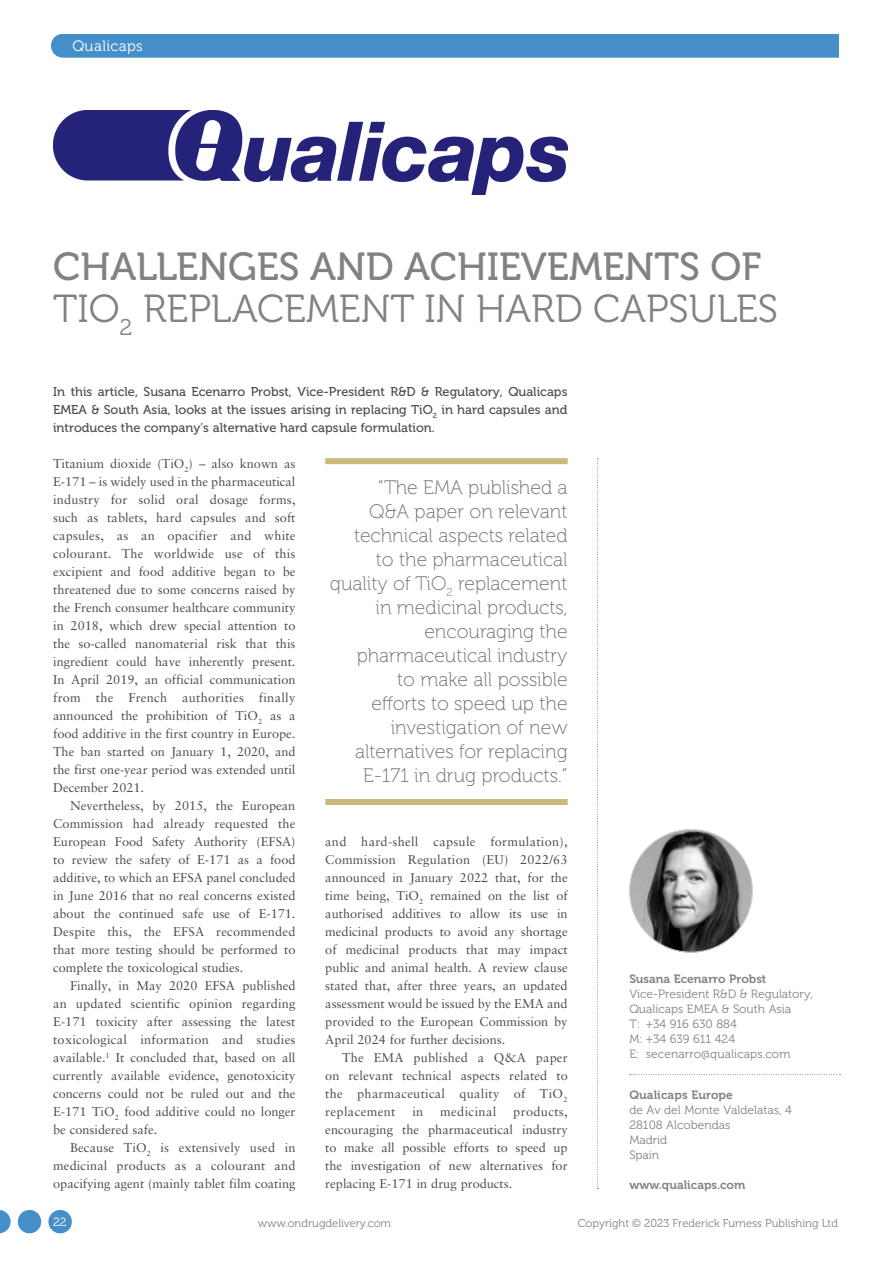
<style>
.page{position:relative;width:893px;height:1263px;background:#fff}
.page>*{position:absolute;margin:0;border:0;box-sizing:border-box;transform-origin:0 0}
.MF_Title{font:39px/42px "Museo 300";color:#808285}
.MF_pullquote{font:19.5px/24px "Museo 100";color:#6c6d70;text-align:right}
.t1{font:15px "Museo 300";letter-spacing:.025em;color:#fff}
.MF_body{font:12.75px/18px "Sabon LT Std";color:#4b4c4d;text-align:justify}
.MF_body_no_indent{font:12.75px/18px "Sabon LT Std";color:#4b4c4d;text-align:justify}
.MF_standfirst{font:12.75px/18px "Museo 500";color:#4b4c4d;text-align:justify}
.MF_body-2{font:12.75px "Sabon LT Std";letter-spacing:.03em;color:#4b4c4d}
.MF_author_box_body{font:12px/15px "Museo 300";color:#808285}
.MF_author_box_body_B{font:12px "Museo 700";color:#808285}
.MF_author_box_body_U{font:12px "Museo 300";letter-spacing:.01em;color:#808285}
.t2{font:12px "Museo 300";color:#fff}
.t3{font:11.25px "Museo 300";color:#808285}
.s1{font-family:"Museo 500"}
.s2{font-family:"Museo 700"}
</style>
<div class="page">
<div style="left:325px;top:458px;width:243px;height:6px;background:#cab87e"></div>
<div style="left:325px;top:799px;width:243px;height:6px;background:#cab87e"></div>
<svg style="left:597px;top:458px;width:1px;height:731px"></svg>
<div style="left:51px;top:34px;width:788px;height:23px;background:#448fc9"></div>
<img style="left:53px;top:111px;width:515px;height:83px">
<svg style="left:630px;top:1074px;width:210px;height:1px"></svg>
<img style="left:629px;top:829px;width:124px;height:123px;border-radius:62px">
<div style="left:48px;top:1210px;width:24px;height:23px;background:#448fc9;border-radius:50%"></div>
<div style="left:18px;top:1210px;width:23px;height:23px;background:#448fc9;border-radius:50%"></div>
<svg style="left:0;top:1210px;width:11px;height:23px"></svg>
<p class="t1" style="left:72px;top:37px;width:72px">Qualicaps</p>
<p class="t1" style="left:72px;top:37px;width:103px">H&amp;T Presspart</p>
<p class="MF_Title" style="left:53px;top:247px;width:726px"><span class="s1">CHALLENGES AND ACHIEVEMENTS OF<br></span>TIO<sub>2</sub> REPLACEMENT IN HARD CAPSULES</p>
<p class="MF_standfirst" style="left:53px;top:383px;width:516px">In this article, Susana Ecenarro Probst, Vice-President R&amp;D &amp; Regulatory, Qualicaps EMEA &amp; South Asia, looks at the issues arising in replacing TiO<sub>2</sub> in hard capsules and introduces the company’s alternative hard capsule formulation.</p>
<p class="MF_body_no_indent" style="left:53px;top:454px;width:244px">Titanium dioxide (TiO<sub>2</sub>) – also known as E-171 – is widely used in the pharmaceutical industry for solid oral dosage forms, such as tablets, hard capsules and soft capsules, as an opacifier and white colourant. The worldwide use of this excipient and food additive began to be threatened due to some concerns raised by the French consumer healthcare community in 2018, which drew special attention to the so-called nanomaterial risk that this ingredient could have inherently present.<br>In April 2019, an official communication from the French authorities finally announced the prohibition of TiO<sub>2</sub> as a food additive in the first country in Europe.<br>The ban started on January 1, 2020, and the first one-year period was extended until December 2021.</p>
<p class="MF_body" style="left:53px;top:796px;width:244px;text-indent:17px">Nevertheless, by 2015, the European Commission had already requested the European Food Safety Authority (EFSA) to review the safety of E-171 as a food additive, to which an EFSA panel concluded in June 2016 that no real concerns existed about the continued safe use of E-171.<br>Despite this, the EFSA recommended that more testing should be performed to complete the toxicological studies.</p>
<p class="MF_body" style="left:53px;top:976px;width:244px;text-indent:17px">Finally, in May 2020 EFSA published an updated scientific opinion regarding E-171 toxicity after assessing the latest toxicological information and studies available.<sup>1</sup> It concluded that, based on all currently available evidence, genotoxicity concerns could not be ruled out and the E-171 TiO<sub>2</sub> food additive could no longer be considered safe.</p>
<p class="MF_body" style="left:53px;top:1138px;width:244px;text-indent:17px">Because TiO<sub>2</sub> is extensively used in medicinal products as a colourant and opacifying agent (mainly tablet film coating</p>
<p class="MF_pullquote" style="left:330px;top:476px;width:239px">“The EMA published a<br>Q&amp;A paper on relevant technical aspects related<br>to the pharmaceutical quality of TiO<sub>2</sub> replacement in medicinal products, encouraging the pharmaceutical industry<br>to make all possible<br>efforts to speed up the investigation of new alternatives for replacing<br>E-171 in drug products.”</p>
<p class="MF_body" style="left:325px;top:832px;width:244px">and hard-shell capsule formulation), Commission Regulation (EU) 2022/63 announced in January 2022 that, for the time being, TiO<sub>2</sub> remained on the list of authorised additives to allow its use in medicinal products to avoid any shortage of medicinal products that may impact public and animal health. A review clause stated that, after three years, an updated assessment would be issued by the EMA and provided to the European Commission by April 2024 for further decisions.</p>
<p class="MF_body" style="left:325px;top:1048px;width:244px;text-indent:17px">The EMA published a Q&amp;A paper on relevant technical aspects related to the pharmaceutical quality of TiO<sub>2 </sub>replacement</p>
<p class="MF_body" style="left:325px;top:1102px;width:244px;text-indent:188px">products, encouraging the pharmaceutical industry to make all possible efforts to speed up the investigation of new alternatives for replacing E-171 in drug products.</p>
<p class="MF_body" style="left:412px;top:1102px;width:12px">in</p>
<p class="MF_body-2" style="left:440px;top:1104px;width:57px">medicinal</p>
<p class="MF_author_box_body" style="left:629px;top:972px;width:185px"><span class="s2">Susana Ecenarro Probst<br></span>Vice-President R&amp;D &amp; Regulatory,<br>Qualicaps EMEA &amp; South Asia</p>
<p class="MF_author_box_body" style="left:629px;top:1017px;width:109px">T: +34 916 630 884</p>
<p class="MF_author_box_body" style="left:629px;top:1032px;width:107px">M: +34 639 611 424</p>
<p class="MF_author_box_body_U" style="left:629px;top:1047px;width:163px">E: secenarro@qualicaps.com</p>
<p class="MF_author_box_body_B" style="left:629px;top:1088px;width:105px">Qualicaps Europe</p>
<p class="MF_author_box_body" style="left:629px;top:1102px;width:164px">de Av del Monte Valdelatas, 4</p>
<p class="MF_author_box_body" style="left:629px;top:1117px;width:103px">28108 Alcobendas</p>
<p class="MF_author_box_body" style="left:629px;top:1132px;width:39px">Madrid</p>
<p class="MF_author_box_body" style="left:629px;top:1147px;width:31px">Spain</p>
<p class="MF_author_box_body_B" style="left:629px;top:1178px;width:118px">www.qualicaps.com</p>
<p class="t2" style="left:53px;top:1215px;width:15px">22</p>
<p class="t3" style="left:258px;top:1217px;width:135px">www.ondrugdelivery.com</p>
<p class="t3" style="left:578px;top:1217px;width:262px">Copyright © 2023 Frederick Furness Publishing Ltd</p>
</div>
